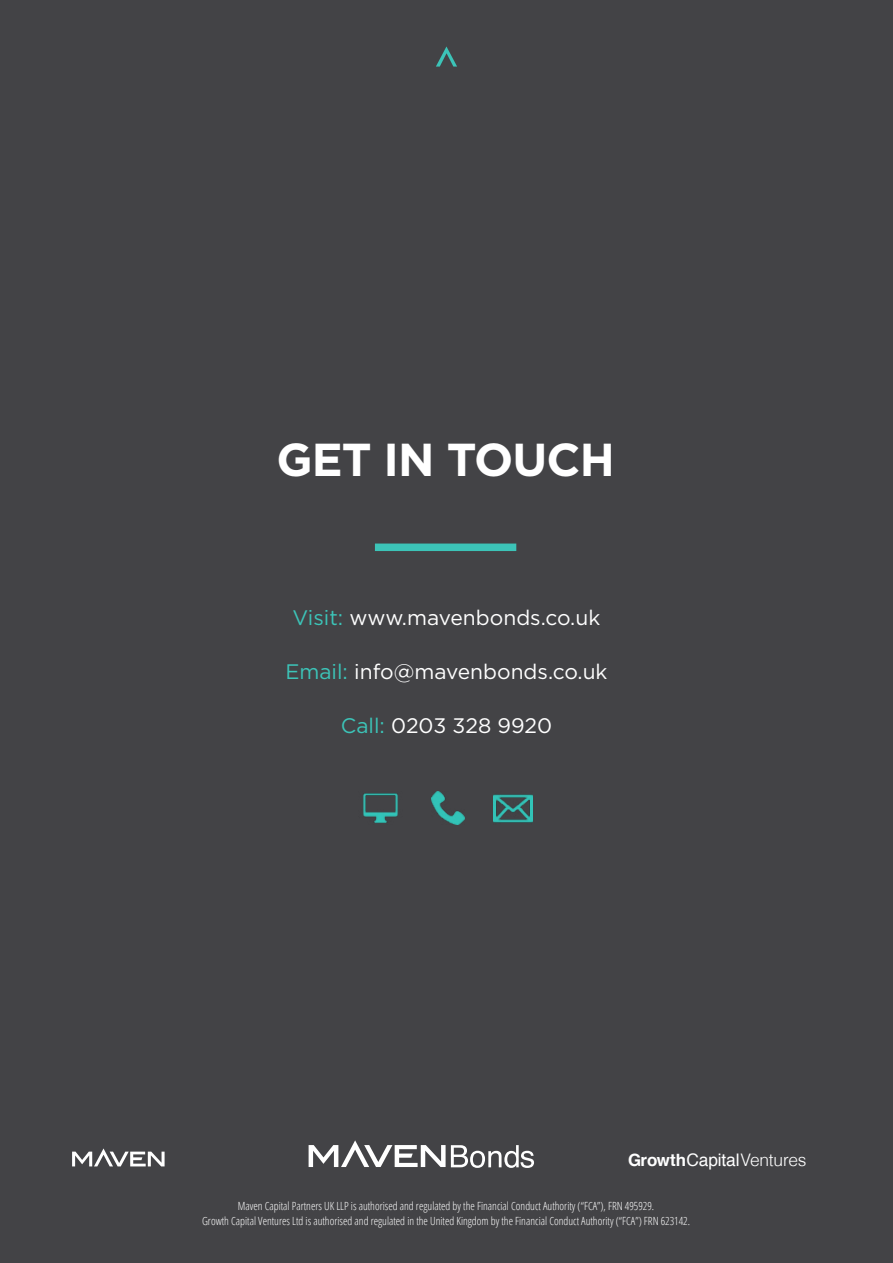
<style>
.page{position:relative;width:893px;height:1263px;background:#434346}
.page>*{position:absolute;margin:0;border:0;box-sizing:border-box;transform-origin:0 0}
.t1{font:700 46.2px "Gotham";letter-spacing:-.02em;color:#fff}
.t2{font:21px "Gotham";color:#fff}
.t3{font:300 17.4px "Helvetica";letter-spacing:-.01em;color:#fff}
.t4{font:300 condensed 11.25px/15px "Open Sans";color:#fff;text-align:center}
.s1{color:#3cc4b8}
.s2{font-weight:700;font-size:16.95px}
.s3{font-weight:400}
</style>
<div class="page">
<div style="left:375px;top:543px;width:141px;height:8px;background:#3cc4b8"></div>
<img style="left:431px;top:791px;width:34px;height:34px">
<img style="left:363px;top:793px;width:35px;height:30px">
<img style="left:493px;top:794px;width:39px;height:29px">
<svg style="left:436px;top:46px;width:21px;height:21px"></svg>
<svg style="left:309px;top:1140px;width:225px;height:28px"></svg>
<svg style="left:72px;top:1148px;width:93px;height:18px"></svg>
<h1 class="t1" style="left:276px;top:433px;width:340px">GET IN TOUCH</h1>
<h2 class="t2" style="left:293px;top:606px;width:309px"><span class="s1">Visit:</span> www.mavenbonds.co.uk</h2>
<h2 class="t2" style="left:285px;top:660px;width:324px"><span class="s1">Email:</span> info@mavenbonds.co.uk</h2>
<h2 class="t2" style="left:341px;top:714px;width:213px"><span class="s1">Call:</span> 0203 328 9920</h2>
<h3 class="t3" style="left:628px;top:1146px;width:180px"><span class="s2">Growth</span><span class="s3">Capital</span>Ventures</h3>
<p class="t4" style="left:202px;top:1198px;width:490px">Maven Capital Partners UK LLP is authorised and regulated by the Financial Conduct Authority (“FCA”), FRN 495929.<br>Growth Capital Ventures Ltd is authorised and regulated in the United Kingdom by the Financial Conduct Authority (“FCA”) FRN 623142.</p>
</div>
